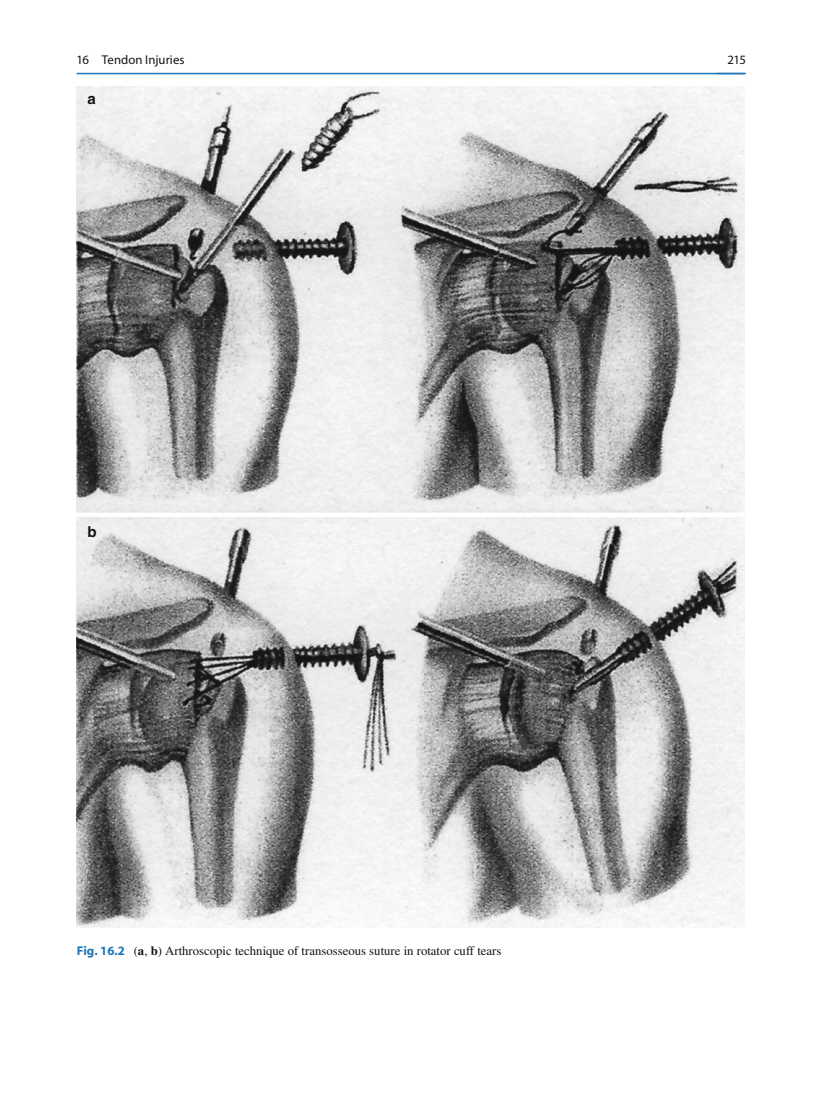
<style>
.page{position:relative;width:821px;height:1106px;background:#fff}
.page>*{position:absolute;margin:0;border:0;box-sizing:border-box;transform-origin:0 0}
.t1{font:700 15px "Helvetica";color:#131413}
.t2{font:12.75px "Times";color:#131413}
.t3{font:12.75px "Myriad";letter-spacing:.005em;color:#131413}
.s1{font-family:"Myriad";font-weight:700;color:#1f77b9}
.s2{font-weight:700}
</style>
<div class="page">
<hr style="left:716px;top:73px;width:30px;height:1px;background:#1f77b9">
<hr style="left:77px;top:73px;width:667px;height:1px;background:#1f77b9">
<img style="left:77px;top:86px;width:667px;height:426px">
<img style="left:77px;top:517px;width:667px;height:411px">
<p class="t3" style="left:77px;top:55px;width:109px">16 Tendon Injuries</p>
<p class="t3" style="left:727px;top:55px;width:20px">215</p>
<p class="t1" style="left:88px;top:90px;width:10px">a</p>
<p class="t1" style="left:88px;top:523px;width:11px">b</p>
<p class="t2" style="left:77px;top:946px;width:426px"><span class="s1">Fig. 16.2</span> ( <span class="s2">a</span> , <span class="s2">b</span> ) Arthroscopic technique of transosseous suture in rotator cuff tears</p>
</div>
